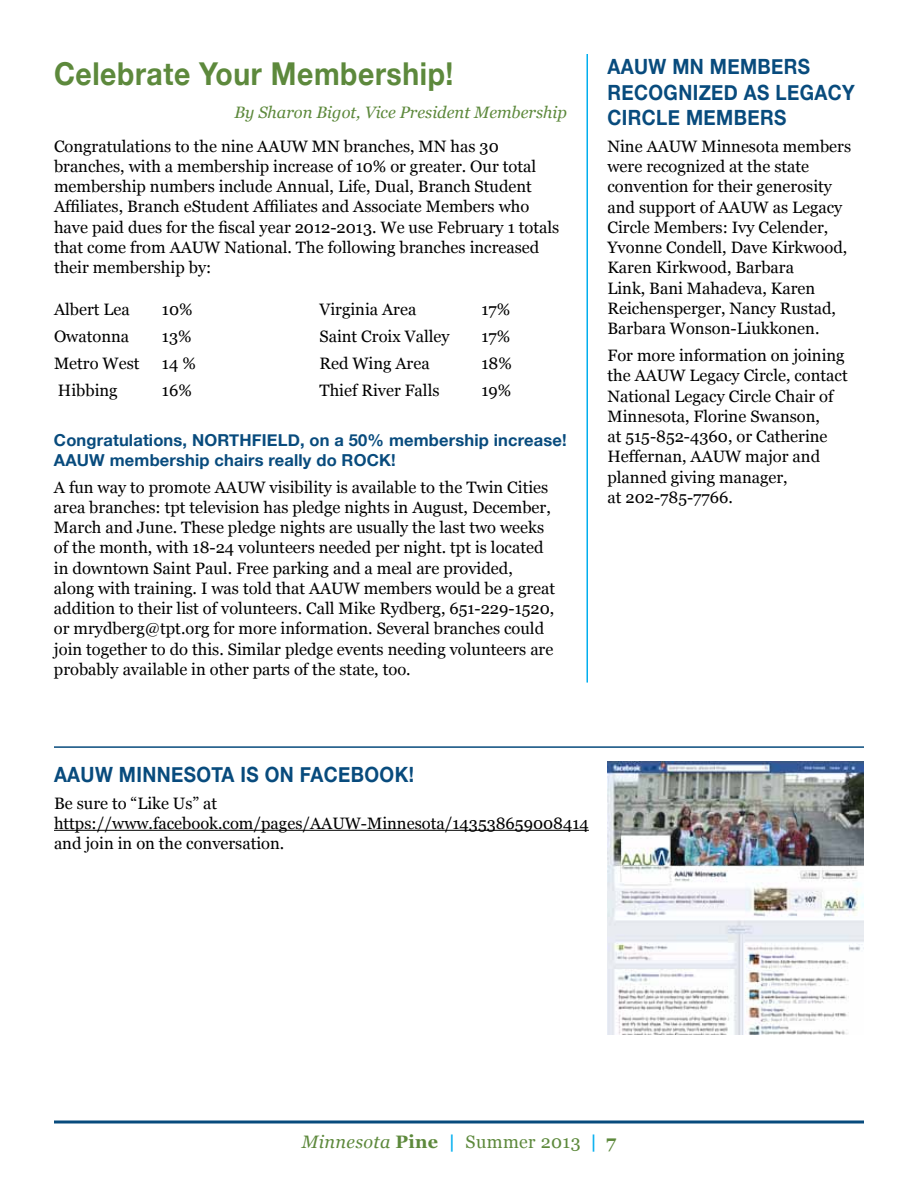
<style>
.page{position:relative;width:918px;height:1188px;background:#fff}
.page>*{position:absolute;margin:0;border:0;box-sizing:border-box;transform-origin:0 0}
.t1{font:700 31.5px "Helvetica Neue";letter-spacing:.02em;color:#5d893c;scale:.9 1}
.t2{font:700 21px/25.2px "Helvetica Neue";letter-spacing:.02em;color:#084b7d;scale:.9 1}
.t3{font:18px "Georgia";letter-spacing:.02em;color:#5d893c}
.t4{font:16.5px/20.2px "Georgia";color:#000}
.t5{font:700 16.5px/20.2px "Helvetica Neue";letter-spacing:.01em;color:#084b7d}
.t6{font:italic 16.5px "Georgia";color:#5d893c}
.s1{font-style:italic}
.s2{font-weight:700}
.s3{font-weight:700;color:#00aeef}
</style>
<div class="page">
<svg style="left:54px;top:1120px;width:810px;height:4px"></svg>
<hr style="left:586px;top:54px;width:2px;height:629px;background:#00aeef">
<img style="left:608px;top:762px;width:256px;height:272px">
<hr style="left:54px;top:746px;width:810px;height:2px;background:#084b7d">
<hr style="left:54px;top:830px;width:535px;height:1px;background:#000">
<h1 class="t1" style="left:54px;top:54px;width:445px">Celebrate Your Membership!</h1>
<p class="t6" style="left:234px;top:103px;width:334px">By Sharon Bigot, Vice President Membership</p>
<p class="t4" style="left:54px;top:136px;width:507px">Congratulations to the nine AAUW MN branches, MN has 30 branches, with a membership increase of 10% or greater. Our total membership numbers include Annual, Life, Dual, Branch Student Affiliates, Branch eStudent Affiliates and Associate Members who have paid dues for the fiscal year 2012-2013. We use February 1 totals that come from AAUW National. The following branches increased their membership by:</p>
<p class="t4" style="left:54px;top:299px;width:77px">Albert Lea</p>
<p class="t4" style="left:162px;top:299px;width:32px">10%</p>
<p class="t4" style="left:54px;top:326px;width:77px">Owatonna</p>
<p class="t4" style="left:162px;top:326px;width:31px">13%</p>
<p class="t4" style="left:54px;top:353px;width:87px">Metro West</p>
<p class="t4" style="left:162px;top:353px;width:35px">14 %</p>
<p class="t4" style="left:58px;top:380px;width:61px">Hibbing</p>
<p class="t4" style="left:162px;top:380px;width:31px">16%</p>
<p class="t4" style="left:319px;top:299px;width:98px">Virginia Area</p>
<p class="t4" style="left:481px;top:299px;width:30px">17%</p>
<p class="t4" style="left:319px;top:326px;width:132px">Saint Croix Valley</p>
<p class="t4" style="left:481px;top:326px;width:30px">17%</p>
<p class="t4" style="left:319px;top:353px;width:112px">Red Wing Area</p>
<p class="t4" style="left:481px;top:353px;width:32px">18%</p>
<p class="t4" style="left:319px;top:380px;width:122px">Thief River Falls</p>
<p class="t4" style="left:481px;top:380px;width:31px">19%</p>
<p class="t5" style="left:54px;top:429px;width:514px">Congratulations, NORTHFIELD, on a 50% membership increase!<br>AAUW membership chairs really do ROCK!</p>
<p class="t4" style="left:54px;top:477px;width:503px">A fun way to promote AAUW visibility is available to the Twin Cities area branches: tpt television has pledge nights in August, December, March and June. These pledge nights are usually the last two weeks of the month, with 18-24 volunteers needed per night. tpt is located in downtown Saint Paul. Free parking and a meal are provided, along with training. I was told that AAUW members would be a great addition to their list of volunteers. Call Mike Rydberg, 651-229-1520, or mrydberg@tpt.org for more information. Several branches could join together to do this. Similar pledge events needing volunteers are probably available in other parts of the state, too.</p>
<p class="t2" style="left:608px;top:54px;width:230px">AAUW Mn Members<br>Recognized as Legacy<br>Circle Members</p>
<p class="t4" style="left:608px;top:136px;width:245px">Nine AAUW Minnesota members were recognized at the state convention for their generosity and support of AAUW as Legacy<br>Circle Members: Ivy Celender,<br>Yvonne Condell, Dave Kirkwood,<br>Karen Kirkwood, Barbara<br>Link, Bani Mahadeva, Karen<br>Reichensperger, Nancy Rustad,<br>Barbara Wonson-Liukkonen.</p>
<p class="t4" style="left:608px;top:345px;width:242px">For more information on joining the AAUW Legacy Circle, contact<br>National Legacy Circle Chair of<br>Minnesota, Florine Swanson,<br>at 515-852-4360, or Catherine<br>Heffernan, AAUW major and planned giving manager,<br>at 202-785-7766.</p>
<p class="t2" style="left:54px;top:761px;width:288px">AAUW Minnesota is on fac</p>
<p class="t2" style="left:338px;top:761px;width:86px">ebook!</p>
<p class="t4" style="left:54px;top:793px;width:536px">Be sure to “Like Us” at https://www.facebook.com/pages/AAUW-Minnesota/143538659008414 and join in on the conversation.</p>
<p class="t3" style="left:302px;top:1131px;width:316px"><span class="s1">Minnesota</span> <span class="s2">Pine</span> <span class="s3">|</span> Summer 2013 <span class="s3">|</span> <span class="s2">7</span></p>
</div>
